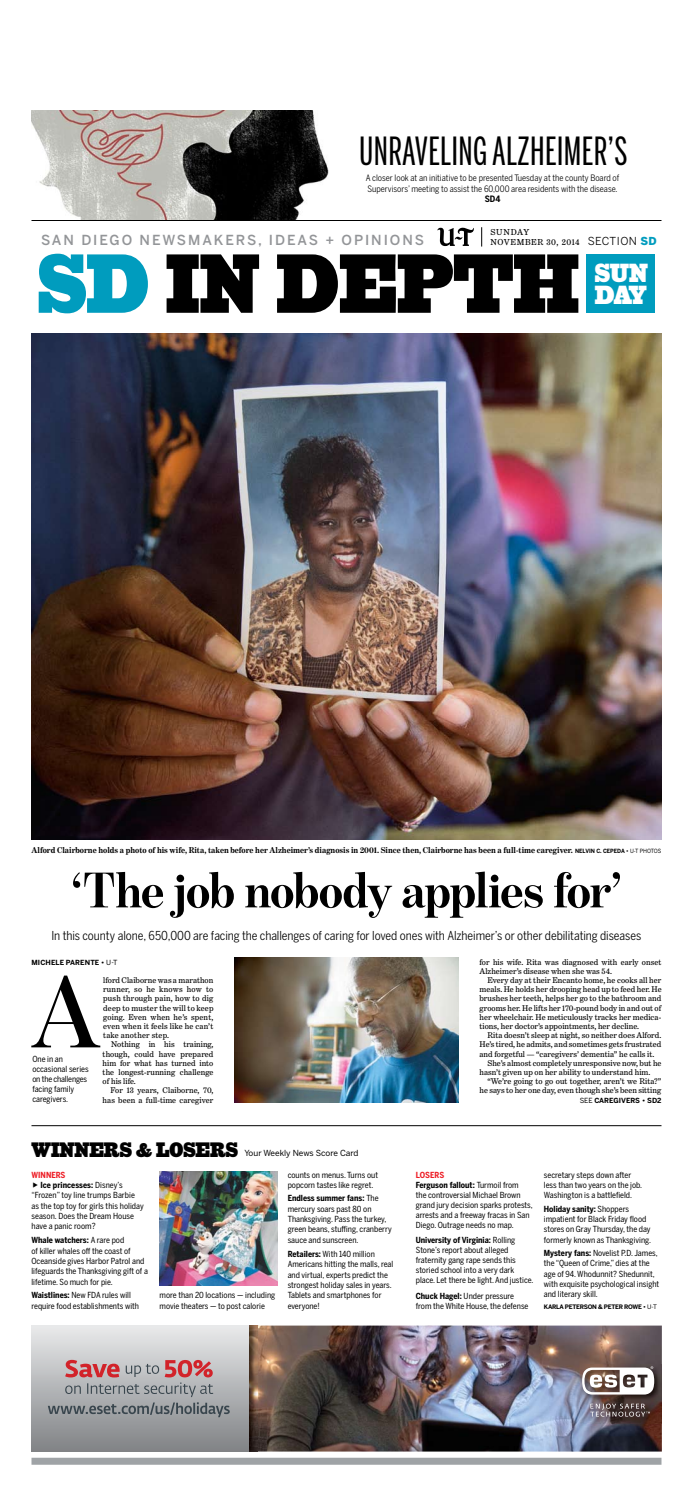
<style>
.page{position:relative;width:693px;height:1512px;background:#fff}
.page>*{position:absolute;margin:0;border:0;box-sizing:border-box;transform-origin:0 0}
.t1{font:600 102.46px "Benton Modern Disp";color:#000}
.t2{font:83.3px "Giza Five Three";color:#000}
.t3{font:700 50.75px "Benton Modern Disp";letter-spacing:-.025em;color:#000}
.t4{font:38.5px "Benton Sans Extra Comp";letter-spacing:.01em;color:#000}
.t5{font:26.07px/21.6px "Giza Five Three";color:#fff}
.t6{font:20.82px "Giza Five Three";color:#000}
.t7{font:500 13.83px "Benton Sans";letter-spacing:.14em;color:#939598}
.t8{font:12.25px "Benton Sans Cond";letter-spacing:-.005em;color:#000}
.t9{font:10.94px "Benton Sans";letter-spacing:.04em;color:#000}
.t10{font:8.75px/10.5px "Benton Sans Cond";color:#000}
.t11{font:8.75px/9.6px "Benton Modern Three";letter-spacing:.07em;color:#000}
.t12{font:700 8.75px "Benton Sans Cond";color:#000}
.t13{font:700 8.58px "Benton Modern Two";color:#000;scale:.95 1}
.t14{font:8.4px/9.2px "Benton Modern Three";letter-spacing:.005em;color:#000;text-align:justify}
.t15{font:8.31px/10.4px "Benton Sans Cond";color:#000}
.t16{font:8.31px "Benton Sans";color:#000}
.t17{font:700 8.31px "Benton Sans Cond";letter-spacing:.005em;color:#000}
.t18{font:700 8.31px "Benton Sans Cond";color:#ed1c24}
.t19{font:700 7px "Benton Sans";letter-spacing:.015em;color:#000}
.t20{font:700 6.12px "Benton Sans";letter-spacing:-.04em;color:#000}
.s1{font-weight:900;color:#009cbe}
.s2{color:#009cbe}
.s3{font-family:"Benton Sans";font-size:5.77px}
.s4{font-family:"Benton Sans";font-weight:400;font-size:5.77px}
.s5{font-weight:400}
.s6{font-weight:700}
.s7{font-weight:700;color:#ed1c24}
</style>
<div class="page">
<img style="left:31px;top:110px;width:298px;height:110px">
<img style="left:32px;top:333px;width:630px;height:507px">
<hr style="left:32px;top:1125px;width:630px;height:1px;background:#000">
<div style="left:32px;top:1458px;width:630px;height:7px;background:#9fa3a6"></div>
<div style="left:587px;top:254px;width:68px;height:59px;background:#009cbe"></div>
<svg style="left:481px;top:227px;width:1px;height:20px"></svg>
<svg style="left:438px;top:228px;width:36px;height:18px"></svg>
<img style="left:234px;top:957px;width:224px;height:145px">
<hr style="left:32px;top:220px;width:630px;height:1px;background:#000">
<img style="left:257px;top:1326px;width:405px;height:126px">
<img style="left:249px;top:1326px;width:8px;height:126px">
<div style="left:32px;top:1326px;width:217px;height:126px;background:linear-gradient(to bottom,#e8e9eb,#808386)"></div>
<svg style="left:48px;top:1360px;width:182px;height:57px;background:#a79b9e"></svg>
<img style="left:581px;top:1365px;width:80px;height:59px">
<svg style="left:582px;top:1366px;width:72px;height:29px"></svg>
<svg style="left:590px;top:1404px;width:60px;height:13px"></svg>
<img style="left:160px;top:1171px;width:117px;height:115px">
<h3 class="t4" style="left:359px;top:128px;width:270px">UNRAVELING ALZHEIMER’S</h3>
<p class="t10" style="left:366px;top:173px;width:255px">A closer look at an initiative to be presented Tuesday at the county Board of<br>Supervisors’ meeting to assist the 60,000 area residents with the disease.</p>
<p class="t12" style="left:485px;top:194px;width:17px">SD4</p>
<p class="t11" style="left:491px;top:227px;width:90px">Sunday<br>November 30, 2014</p>
<h3 class="t7" style="left:41px;top:232px;width:383px">SAN DIEGO N EWSMAKERS, IDEAS + OPINIONS</h3>
<h3 class="t9" style="left:588px;top:235px;width:71px">SECTION <span class="s1">SD</span></h3>
<h2 class="t2" style="left:38px;top:233px;width:543px"><span class="s2">SD</span> IN DEPTH</h2>
<h3 class="t5" style="left:595px;top:263px;width:55px">SUN<br>DAY</h3>
<p class="t13" style="left:32px;top:846px;width:665px">Alford Clairborne holds a photo of his wife, Rita, taken before her Alzheimer’s diagnosis in 2001. Since then, Clairborne has been a full-time caregiver. <span class="s3">NELVIN C. CEPE DA •</span> <span class="s4">U-T PHOTOS</span></p>
<h3 class="t3" style="left:70px;top:860px;width:554px">‘The job nobody applies for’</h3>
<h3 class="t8" style="left:51px;top:928px;width:592px">In this county alone, 650,000 are facing the challenges of caring for loved ones with Alzheimer’s or other debilitating diseases</h3>
<p class="t19" style="left:32px;top:958px;width:88px">MICHELE PARENTE • <span class="s5">U-T</span></p>
<h1 class="t1" style="left:32px;top:951px;width:70px">A</h1>
<p class="t14" style="left:103px;top:976px;width:112px">lford Claiborne was a marathon runner, so he knows how to push through pain, how to dig deep to muster the will to keep going. Even when he’s spent, even when it feels like he can’t take another step.</p>
<p class="t14" style="left:103px;top:1040px;width:112px;text-indent:8px">Nothing in his training, though, could have prepared him for what has turned into the longest-running challenge of his life.</p>
<p class="t14" style="left:103px;top:1086px;width:112px;text-align:right">For 13 years, Claiborne, 70, has been a full-time caregiver</p>
<p class="t15" style="left:32px;top:1055px;width:58px;line-height:10px">One in an occasional series on the challenges facing family caregivers.</p>
<h3 class="t6" style="left:32px;top:1137px;width:208px">WINNERS &amp; LOSERS</h3>
<p class="t18" style="left:32px;top:1170px;width:36px">WINNERS</p>
<p class="t17" style="left:41px;top:1180px;width:84px">Ice princesses: <span class="s5">Disney’s</span></p>
<p class="t15" style="left:32px;top:1190px;width:105px">“Frozen” toy line trumps Barbie</p>
<p class="t15" style="left:32px;top:1201px;width:114px">as the top toy for girls this holiday</p>
<p class="t15" style="left:32px;top:1211px;width:104px">season. Does the Dream House</p>
<p class="t15" style="left:32px;top:1221px;width:66px">have a panic room?</p>
<p class="t15" style="left:32px;top:1235px;width:118px"><span class="s6">Whale watchers:</span> A rare pod<br>of killer whales off the coast of<br>Oceanside gives Harbor Patrol and lifeguards the Thanksgiving gift of a lifetime. So much for pie.</p>
<p class="t15" style="left:32px;top:1290px;width:109px"><span class="s6">Waistlines:</span> New FDA rules will require food establishments with</p>
<p class="t15" style="left:160px;top:1290px;width:117px;line-height:10.8px">more than 20 locations — including movie theaters — to post calorie</p>
<p class="t16" style="left:245px;top:1148px;width:115px">Your Weekly News Score Card</p>
<p class="t15" style="left:288px;top:1170px;width:92px">counts on menus. Turns out popcorn tastes like regret.</p>
<p class="t15" style="left:288px;top:1193px;width:106px"><span class="s6">Endless summer fans:</span> The mercury soars past 80 on<br>Thanksgiving. Pass the turkey, green beans, stuffing, cranberry sauce and sunscreen.</p>
<p class="t15" style="left:288px;top:1249px;width:107px"><span class="s6">Retailers:</span> With 140 million<br>Americans hitting the malls, real and virtual, experts predict the strongest holiday sales in years.<br>Tablets and smartphones for everyone!</p>
<p class="t14" style="left:480px;top:957px;width:183px">for his wife. Rita was diagnosed with early onset<br>Alzheimer’s disease when she was 54.</p>
<p class="t14" style="left:480px;top:976px;width:184px;text-indent:8px">Every day at their Encanto home, he cooks all her meals. He holds her drooping head up to feed her. He brushes her teeth, helps her go to the bathroom and grooms her. He lifts her 170-pound body in and out of her wheelchair. He meticulously tracks her medica&shy;tions, her doctor’s appointments, her decline.</p>
<p class="t14" style="left:487px;top:1031px;width:175px">Rita doesn’t sleep at night, so neither does Alford.</p>
<p class="t14" style="left:480px;top:1040px;width:183px">He’s tired, he admits, and sometimes gets frustrated</p>
<p class="t14" style="left:480px;top:1049px;width:176px">and forgetful — “caregivers’ dementia” he calls it.</p>
<p class="t14" style="left:487px;top:1058px;width:176px">She’s almost completely unresponsive now, but he</p>
<p class="t14" style="left:480px;top:1067px;width:172px">hasn’t given up on her ability to understand him.</p>
<p class="t14" style="left:487px;top:1077px;width:175px">“We’re going to go out together, aren’t we Rita?”</p>
<p class="t14" style="left:480px;top:1086px;width:183px">he says to her one day, even though she’s been sitting</p>
<p class="t19" style="left:580px;top:1096px;width:21px"><span class="s5">SEE</span> CARE</p>
<p class="t19" style="left:614px;top:1096px;width:18px">GIVERS</p>
<p class="t19" style="left:642px;top:1096px;width:21px">• SD2</p>
<p class="t15" style="left:416px;top:1170px;width:118px;line-height:10.1px"><span class="s7">LOSERS<br></span><span class="s6">Ferguson fallout:</span> Turmoil from<br>the controversial Michael Brown grand jury decision sparks protests, arrests and a freeway fracas in San<br>Diego. Outrage needs no map.</p>
<p class="t15" style="left:416px;top:1235px;width:119px;line-height:10.1px"><span class="s6">University of Virginia:</span> Rolling<br>Stone’s report about alleged fraternity gang rape sends this storied school into a very dark place. Let there be light. And justice.</p>
<p class="t15" style="left:416px;top:1291px;width:114px;line-height:10.1px"><span class="s6">Chuck Hagel:</span> Under pressure from the White House, the defense</p>
<p class="t15" style="left:544px;top:1170px;width:100px">secretary steps down after less than two years on the job.<br>Washington is a battlefield.</p>
<p class="t15" style="left:544px;top:1204px;width:109px"><span class="s6">Holiday sanity:</span> Shoppers impatient for Black Friday flood stores on Gray Thursday, the day formerly known as Thanksgiving.</p>
<p class="t15" style="left:544px;top:1248px;width:117px"><span class="s6">Mystery fans:</span> Novelist P.D. James, the “Queen of Crime,” dies at the age of 94. Whodunnit? Shedunnit, with exquisite psychological insight and literary skill.</p>
<p class="t20" style="left:544px;top:1303px;width:115px">KARLA PETERSON &amp; PETER ROWE • <span class="s5">U-T</span></p>
</div>
